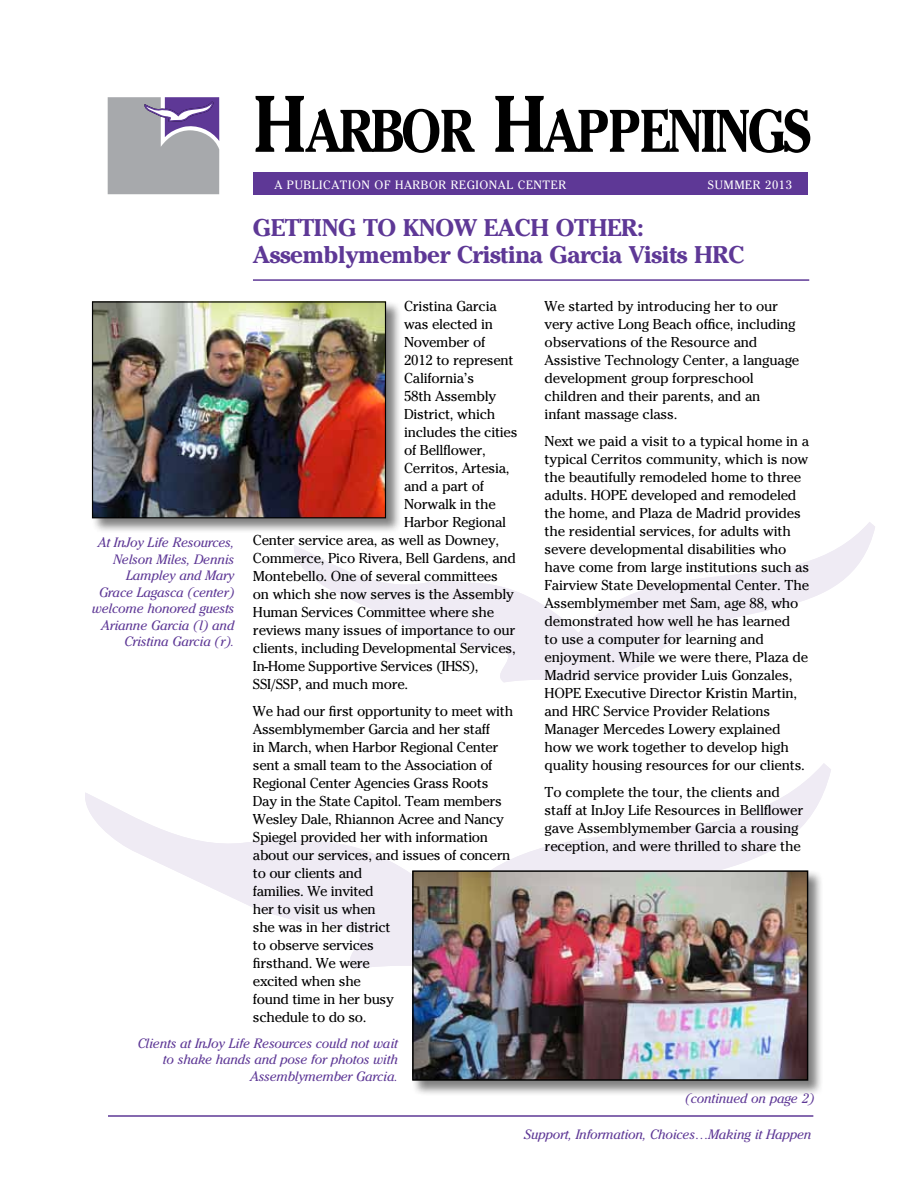
<style>
.page{position:relative;width:918px;height:1188px;background:#fff}
.page>*{position:absolute;margin:0;border:0;box-sizing:border-box;transform-origin:0 0}
.t1{font:700 59.7px "Cheltenham Std";letter-spacing:-.055em;color:#000;scale:.85 1}
.t2{font:700 24px/27px "Cheltenham Std";letter-spacing:-.015em;color:#5e3896}
.t3{font:14.25px/18px "Cheltenham Std";letter-spacing:-.015em;color:#000}
.t4{font:italic 13.5px/16.5px "Cheltenham Std";letter-spacing:-.015em;color:#5e3896;text-align:right}
.t5{font:12px "Cheltenham Std";letter-spacing:.05em;color:#fff}
.s1{font-size:79.5px}
</style>
<div class="page">
<svg style="left:294px;top:522px;width:581px;height:160px"></svg>
<svg style="left:85px;top:763px;width:746px;height:206px"></svg>
<hr style="left:108px;top:1115px;width:705px;height:2px;background:#5e3896">
<div style="left:253px;top:172px;width:555px;height:23px;background:#5e3896"></div>
<svg style="left:108px;top:97px;width:111px;height:97px;background:#a19dad"></svg>
<hr style="left:253px;top:279px;width:556px;height:2px;background:#5e3896">
<div style="left:411px;top:870px;width:413px;height:226px;background:#000;opacity:.5"></div>
<img style="left:414px;top:872px;width:392px;height:207px">
<div style="left:412px;top:870px;width:396px;height:211px;border:1px solid #000"></div>
<div style="left:91px;top:301px;width:311px;height:233px;background:#000;opacity:.5"></div>
<img style="left:94px;top:303px;width:290px;height:213px">
<div style="left:92px;top:301px;width:294px;height:217px;border:1px solid #000"></div>
<p class="t4" style="left:92px;top:535px;width:144px">At InJoy Life Resources,<br>Nelson Miles, Dennis<br>Lampley and Mary<br>Grace Lagasca (center) welcome honored guests<br>Arianne Garcia (l) and<br>Cristina Garcia (r).</p>
<h1 class="t1" style="left:253px;top:95px;width:657px"><span class="s1">H</span>ARBOR <span class="s1">H</span>APPENINGS</h1>
<p class="t5" style="left:274px;top:178px;width:293px">A publication of Harbor Regional Center</p>
<p class="t5" style="left:708px;top:178px;width:86px">Summer 2013</p>
<h2 class="t2" style="left:253px;top:214px;width:459px">Getting to Know Each Other:<br>Assemblymember Cristina Garcia Visits HRC</h2>
<p class="t3" style="left:404px;top:298px;width:94px">Cristina Garcia</p>
<p class="t3" style="left:404px;top:316px;width:91px">was elected in</p>
<p class="t3" style="left:404px;top:334px;width:83px">November of</p>
<p class="t3" style="left:404px;top:352px;width:111px">2012 to represent</p>
<p class="t3" style="left:404px;top:370px;width:72px">California’s</p>
<p class="t3" style="left:404px;top:388px;width:94px">58th Assembly</p>
<p class="t3" style="left:404px;top:406px;width:93px">District, which</p>
<p class="t3" style="left:404px;top:424px;width:115px">includes the cities</p>
<p class="t3" style="left:404px;top:442px;width:83px">of Bellflower,</p>
<p class="t3" style="left:404px;top:460px;width:107px">Cerritos, Artesia,</p>
<p class="t3" style="left:404px;top:478px;width:82px">and a part of</p>
<p class="t3" style="left:404px;top:496px;width:93px">Norwalk in the</p>
<p class="t3" style="left:404px;top:514px;width:104px">Harbor Regional</p>
<p class="t3" style="left:253px;top:532px;width:248px">Center service area, as well as Downey,</p>
<p class="t3" style="left:253px;top:550px;width:265px">Commerce, Pico Rivera, Bell Gardens, and</p>
<p class="t3" style="left:253px;top:568px;width:246px">Montebello. One of several committees</p>
<p class="t3" style="left:253px;top:586px;width:262px">on which she now serves is the Assembly</p>
<p class="t3" style="left:253px;top:604px;width:243px">Human Services Committee where she</p>
<p class="t3" style="left:253px;top:622px;width:264px">reviews many issues of importance to our</p>
<p class="t3" style="left:253px;top:640px;width:264px">clients, including Developmental Services,</p>
<p class="t3" style="left:253px;top:658px;width:227px">In-Home Supportive Services (IHSS),</p>
<p class="t3" style="left:253px;top:676px;width:157px">SSI/SSP, and much more.</p>
<p class="t3" style="left:253px;top:703px;width:262px">We had our first opportunity to meet with<br>Assemblymember Garcia and her staff<br>in March, when Harbor Regional Center sent a small team to the Association of<br>Regional Center Agencies Grass Roots<br>Day in the State Capitol. Team members<br>Wesley Dale, Rhiannon Acree and Nancy<br>Spiegel provided her with information about our services, and issues of concern to our clients and<br>families. We invited<br>her to visit us when<br>she was in her district<br>to observe services<br>firsthand. We were<br>excited when she<br>found time in her busy<br>schedule to do so.</p>
<p class="t3" style="left:545px;top:298px;width:256px">We started by introducing her to our very active Long Beach office, including observations of the Resource and Assistive Technology Center, a language development group forpreschool children and their parents, and an infant massage class.</p>
<p class="t3" style="left:545px;top:433px;width:266px">Next we paid a visit to a typical home in a typical Cerritos community, which is now the beautifully remodeled home to three adults. HOPE</p>
<p class="t3" style="left:545px;top:487px;width:266px;text-indent:87px">developed and remodeled the home, and Plaza de Madrid provides the residential services, for adults with severe developmental disabilities who have come from large institutions such as Fairview State Developmental Center. The Assemblymember met Sam, age 88, who demonstrated how well he has learned<br>to use a computer for learning and enjoyment. While we were there, Plaza de Madrid service provider Luis Gonzales, HOPE</p>
<p class="t3" style="left:545px;top:684px;width:262px;text-indent:40px">Executive Director Kristin Martin, and HRC Service Provider Relations Manager Mercedes Lowery explained how we work together to develop high quality housing resources for our clients.</p>
<p class="t3" style="left:545px;top:783px;width:260px">To complete the tour, the clients and staff at InJoy Life Resources in Bellflower gave Assemblymember Garcia a rousing reception, and were thrilled to share the</p>
<p class="t4" style="left:138px;top:1035px;width:262px">Clients at InJoy Life Resources could not wait to shake hands and pose for photos with<br>Assemblymember Garcia.</p>
<p class="t4" style="left:685px;top:1090px;width:131px">(continued on page 2)</p>
<p class="t4" style="left:524px;top:1126px;width:289px">Support, Information, Choices…Making it Happen</p>
</div>
